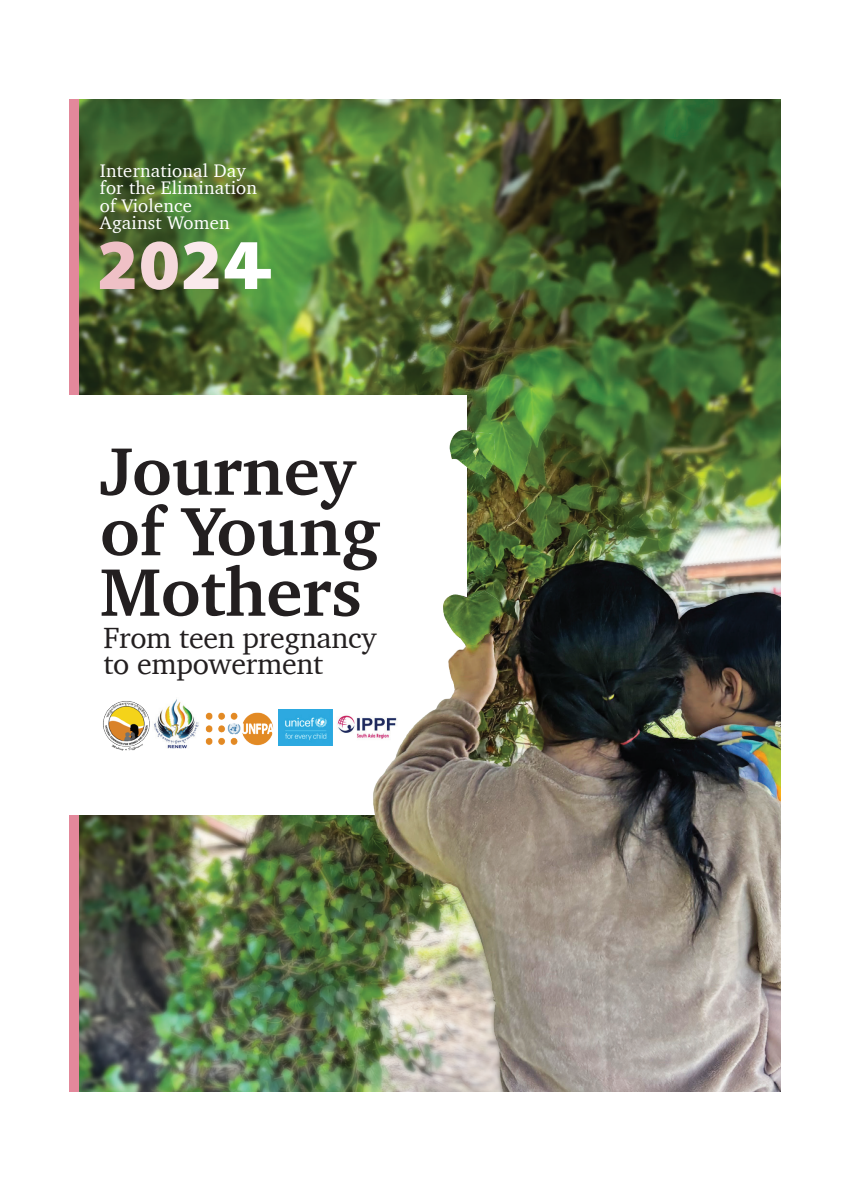
<style>
.page{position:relative;width:844px;height:1191px;background:#fff}
.page>*{position:absolute;margin:0;border:0;box-sizing:border-box;transform-origin:0 0}
.t1{font:700 70px "Charter";color:#231f20}
.t2{font:700 68.77px "Charter";color:#231f20}
.t3{font:29.93px/25.7px "Charter";letter-spacing:-.01em;color:#231f20}
.t4{font:18.72px/17.3px "Charter";letter-spacing:.01em;color:#fff}
.s1{font-size:68.77px}
</style>
<div class="page">
<img style="left:79px;top:99px;width:701px;height:992px">
<img style="left:79px;top:110px;width:701px;height:943px">
<svg style="left:225px;top:242px;width:46px;height:47px"></svg>
<svg style="left:184px;top:241px;width:34px;height:48px;background:#bbc2a8"></svg>
<svg style="left:141px;top:241px;width:37px;height:49px;background:#b9ad9d"></svg>
<svg style="left:100px;top:241px;width:34px;height:48px;background:#b6a38f"></svg>
<p class="t4" style="left:100px;top:162px;width:159px">International Day for the Elimination of Violence<br>Against Women</p>
<h2 class="t2" style="left:100px;top:412px;width:256px">Journey</h2>
<h1 class="t1" style="left:100px;top:471px;width:281px"><span class="s1">of</span> Young</h1>
<h2 class="t2" style="left:100px;top:533px;width:263px">Mothers</h2>
<h3 class="t3" style="left:103px;top:625px;width:274px">From teen pregnancy to empowerment</h3>
</div>
